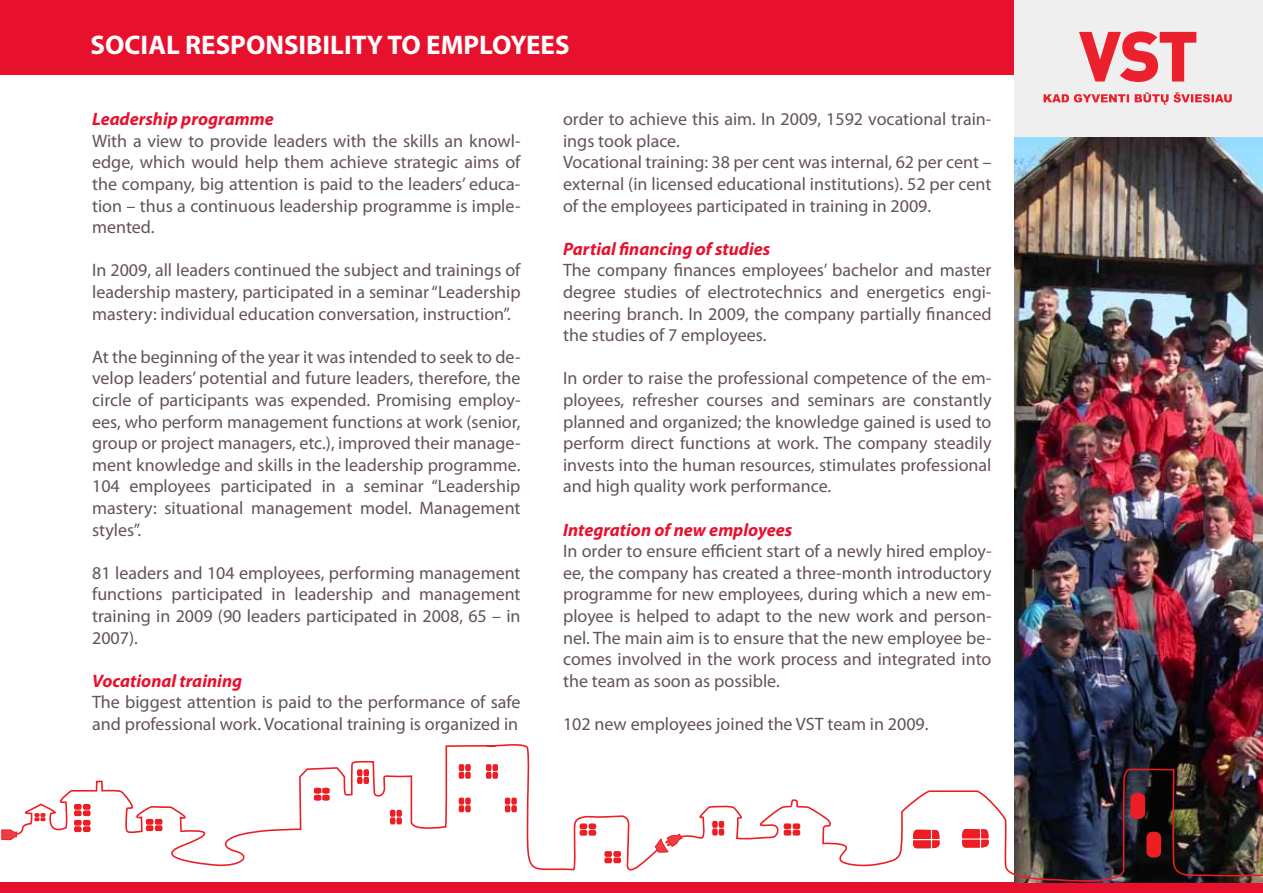
<style>
.page{position:relative;width:1263px;height:893px;background:#fff}
.page>*{position:absolute;margin:0;border:0;box-sizing:border-box;transform-origin:0 0}
.t1{font:700 27px "Myriad Pro";color:#fff}
.t2{font:18px/21.6px "Myriad Pro";color:#645454;text-align:justify}
.t3{font:italic 700 18px "Myriad Pro";color:#e8112d}
</style>
<div class="page">
<div style="left:0;top:0;width:1035px;height:75px;background:#e8112d"></div>
<div style="left:1015px;top:0;width:248px;height:138px;background:#efefef"></div>
<svg style="left:1043px;top:92px;width:189px;height:13px"></svg>
<svg style="left:1079px;top:31px;width:117px;height:51px"></svg>
<svg style="left:0;top:882px;width:1263px;height:1px"></svg>
<div style="left:0;top:883px;width:1263px;height:10px;background:#e8112d"></div>
<img style="left:1015px;top:138px;width:248px;height:744px">
<svg style="left:1px;top:725px;width:1206px;height:157px"></svg>
<svg style="left:1px;top:817px;width:16px;height:23px"></svg>
<div style="left:604px;top:857px;width:8px;height:6px;background:#ed1d24;border-radius:2px"></div>
<div style="left:604px;top:851px;width:8px;height:6px;background:#ed1d24;border-radius:2px"></div>
<div style="left:613px;top:857px;width:8px;height:6px;background:#ed1d24;border-radius:2px"></div>
<div style="left:613px;top:851px;width:8px;height:6px;background:#ed1d24;border-radius:2px"></div>
<div style="left:784px;top:830px;width:7px;height:6px;background:#ed1d24;border-radius:2px"></div>
<div style="left:784px;top:823px;width:7px;height:6px;background:#ed1d24;border-radius:2px"></div>
<div style="left:793px;top:830px;width:7px;height:6px;background:#ed1d24;border-radius:2px"></div>
<div style="left:793px;top:823px;width:7px;height:6px;background:#ed1d24;border-radius:2px"></div>
<div style="left:146px;top:825px;width:7px;height:6px;background:#ed1d24;border-radius:2px"></div>
<div style="left:146px;top:819px;width:7px;height:6px;background:#ed1d24;border-radius:2px"></div>
<div style="left:155px;top:825px;width:7px;height:6px;background:#ed1d24;border-radius:2px"></div>
<div style="left:155px;top:819px;width:7px;height:6px;background:#ed1d24;border-radius:2px"></div>
<div style="left:74px;top:810px;width:8px;height:6px;background:#ed1d24;border-radius:2px"></div>
<div style="left:74px;top:804px;width:8px;height:6px;background:#ed1d24;border-radius:2px"></div>
<div style="left:83px;top:810px;width:8px;height:6px;background:#ed1d24;border-radius:2px"></div>
<div style="left:83px;top:804px;width:8px;height:6px;background:#ed1d24;border-radius:2px"></div>
<div style="left:74px;top:826px;width:8px;height:6px;background:#ed1d24;border-radius:2px"></div>
<div style="left:74px;top:820px;width:8px;height:6px;background:#ed1d24;border-radius:2px"></div>
<div style="left:83px;top:826px;width:8px;height:6px;background:#ed1d24;border-radius:2px"></div>
<div style="left:83px;top:820px;width:8px;height:6px;background:#ed1d24;border-radius:2px"></div>
<svg style="left:32px;top:802px;width:13px;height:19px"></svg>
<div style="left:580px;top:830px;width:7px;height:6px;background:#ed1d24;border-radius:2px"></div>
<div style="left:580px;top:823px;width:7px;height:6px;background:#ed1d24;border-radius:2px"></div>
<div style="left:588px;top:830px;width:8px;height:6px;background:#ed1d24;border-radius:2px"></div>
<div style="left:588px;top:823px;width:8px;height:6px;background:#ed1d24;border-radius:2px"></div>
<svg style="left:314px;top:788px;width:16px;height:13px"></svg>
<svg style="left:357px;top:769px;width:12px;height:15px"></svg>
<svg style="left:390px;top:810px;width:12px;height:14px"></svg>
<svg style="left:454px;top:756px;width:17px;height:23px"></svg>
<svg style="left:486px;top:764px;width:12px;height:15px"></svg>
<svg style="left:712px;top:821px;width:12px;height:14px"></svg>
<svg style="left:459px;top:788px;width:24px;height:24px"></svg>
<svg style="left:505px;top:798px;width:12px;height:14px"></svg>
<img style="left:1123px;top:725px;width:140px;height:153px">
<svg style="left:962px;top:829px;width:28px;height:19px"></svg>
<svg style="left:899px;top:817px;width:42px;height:31px"></svg>
<div style="left:1146px;top:832px;width:15px;height:25px;background:#ed1d24;border-radius:6px"></div>
<div style="left:1130px;top:793px;width:15px;height:26px;background:#ed1d24;border-radius:6px"></div>
<svg style="left:654px;top:833px;width:29px;height:20px"></svg>
<h1 class="t1" style="left:91px;top:27px;width:480px">SOCIAL RESPONSIBILITY TO EMPLOYEES</h1>
<p class="t3" style="left:92px;top:107px;width:183px">Leadership programme</p>
<p class="t2" style="left:92px;top:130px;width:430px">With a view to provide leaders with the skills an knowl&shy;edge, which would help them achieve strategic aims of the company, big attention is paid to the leaders’ educa&shy;tion – thus a continuous leadership programme is imple&shy;mented.</p>
<p class="t2" style="left:92px;top:259px;width:430px">In 2009, all leaders continued the subject and trainings of leadership mastery, participated in a seminar “Leadership mastery: individual education conversation, instruction”.</p>
<p class="t2" style="left:92px;top:346px;width:430px">At the beginning of the year it was intended to seek to de&shy;velop leaders’ potential and future leaders, therefore, the circle of participants was expended. Promising employ&shy;ees, who perform management functions at work (senior, group or project managers, etc.), improved their manage&shy;ment knowledge and skills in the leadership programme.<br>104 employees participated in a seminar “Leadership mastery: situational management model. Management styles”.</p>
<p class="t2" style="left:92px;top:562px;width:430px">81 leaders and 104 employees, performing management functions participated in leadership and management training in 2009 (90 leaders participated in 2008, 65 – in 2007).</p>
<p class="t3" style="left:92px;top:669px;width:152px">Vocational training</p>
<p class="t2" style="left:92px;top:691px;width:430px">The biggest attention is paid to the performance of safe and professional work. Vocational training is organized in</p>
<p class="t2" style="left:563px;top:108px;width:430px;text-align:left">order to achieve this aim. In 2009, 1592 vocational train&shy;ings took place.<br>Vocational training: 38 per cent was internal, 62 per cent – external (in licensed educational institutions). 52 per cent of the employees participated in training in 2009.</p>
<p class="t3" style="left:563px;top:237px;width:209px">Partial financing of studies</p>
<p class="t2" style="left:563px;top:259px;width:430px">The company finances employees’ bachelor and master degree studies of electrotechnics and energetics engi&shy;neering branch. In 2009, the company partially financed the studies of 7 employees.</p>
<p class="t2" style="left:563px;top:367px;width:430px">In order to raise the professional competence of the em&shy;ployees, refresher courses and seminars are constantly planned and organized; the knowledge gained is used to perform direct functions at work. The company steadily invests into the human resources, stimulates professional and high quality work performance.</p>
<p class="t3" style="left:563px;top:518px;width:231px">Integration of new employees</p>
<p class="t2" style="left:563px;top:540px;width:430px">In order to ensure efficient start of a newly hired employ&shy;ee, the company has created a three-month introductory programme for new employees, during which a new em&shy;ployee is helped to adapt to the new work and person&shy;nel. The main aim is to ensure that the new employee be&shy;comes involved in the work process and integrated into the team as soon as possible.</p>
<p class="t2" style="left:563px;top:713px;width:367px">102 new employees joined the VST team in 2009.</p>
</div>
